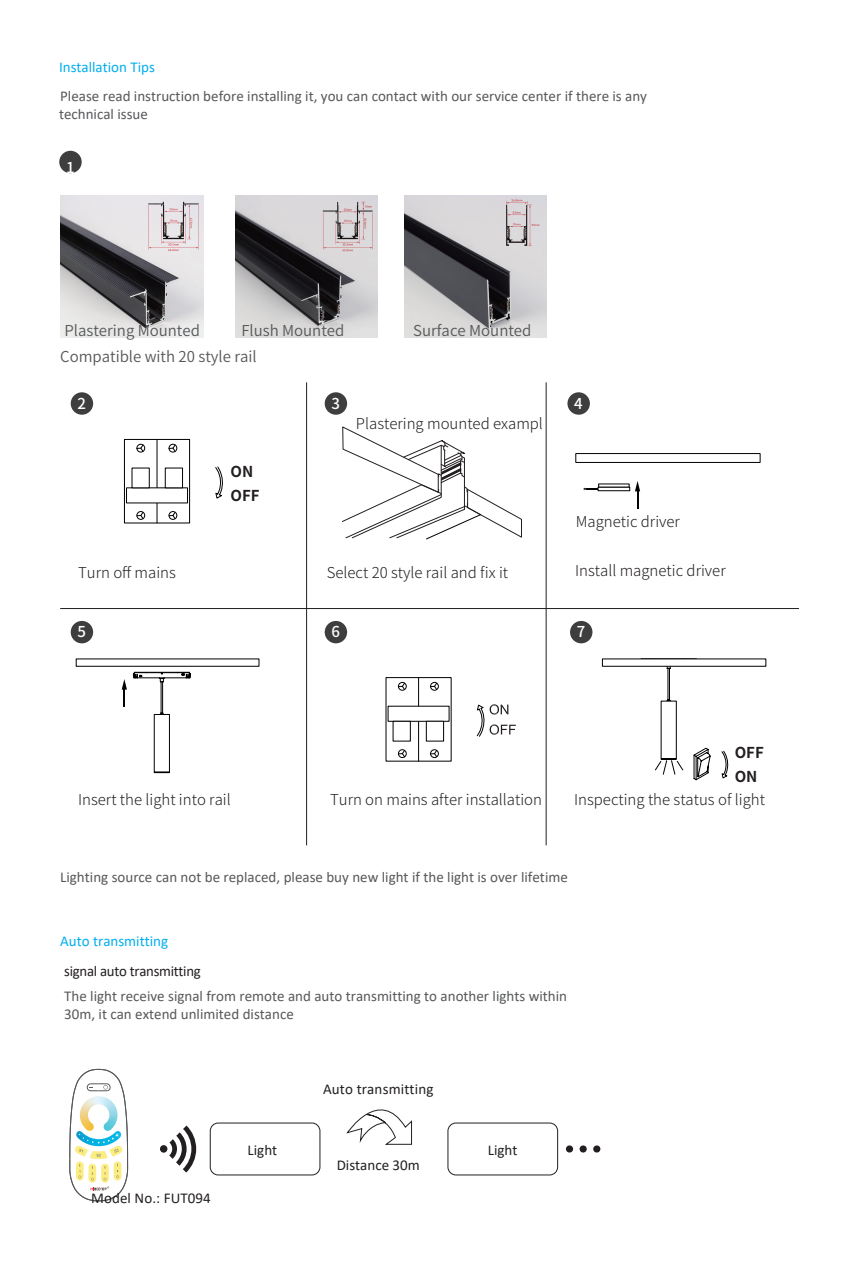
<style>
.page{position:relative;width:851px;height:1276px;background:#fff}
.page>*{position:absolute;margin:0;border:0;box-sizing:border-box;transform-origin:0 0}
.t1{font:15px/18px "Calibri";color:#57585a}
.t2{font:300 15px "Source Han Sans CN";color:#231f20}
.t3{font:15px "Source Han Sans CN";color:#57585a}
.t4{font:15px "Calibri";color:#231f20}
.t5{font:15px "Calibri";color:#00aeef}
.t6{font:15px "Calibri";letter-spacing:-.02em;color:#231f20}
.t7{font:700 15px/24px "Source Han Sans CN";color:#231f20}
.t8{font:500 15px "Source Han Sans CN";color:#fff}
</style>
<div class="page">
<svg style="left:215px;top:466px;width:8px;height:32px"></svg>
<svg style="left:122px;top:679px;width:5px;height:28px"></svg>
<hr style="left:306px;top:382px;width:1px;height:463px;background:#231f20">
<hr style="left:545px;top:382px;width:1px;height:463px;background:#231f20">
<hr style="left:60px;top:608px;width:738px;height:1px;background:#231f20">
<div style="left:71px;top:392px;width:22px;height:23px;background:#3e3e3f;border-radius:50%"></div>
<div style="left:324px;top:392px;width:23px;height:23px;background:#3e3e3f;border-radius:50%"></div>
<div style="left:567px;top:392px;width:22px;height:23px;background:#3e3e3f;border-radius:50%"></div>
<div style="left:71px;top:621px;width:22px;height:22px;background:#3e3e3f;border-radius:50%"></div>
<div style="left:324px;top:621px;width:23px;height:22px;background:#3e3e3f;border-radius:50%"></div>
<div style="left:575px;top:453px;width:185px;height:9px;background:#fff;border:1px solid #000"></div>
<svg style="left:693px;top:748px;width:35px;height:32px"></svg>
<div style="left:570px;top:621px;width:22px;height:22px;background:#3e3e3f;border-radius:50%"></div>
<img style="left:235px;top:196px;width:142px;height:142px">
<img style="left:61px;top:196px;width:142px;height:142px">
<img style="left:404px;top:196px;width:142px;height:142px">
<div style="left:59px;top:151px;width:23px;height:22px;background:#3e3e3f;border-radius:50%"></div>
<svg style="left:598px;top:487px;width:31px;height:4px"></svg>
<svg style="left:635px;top:481px;width:5px;height:28px"></svg>
<svg style="left:583px;top:488px;width:15px;height:2px"></svg>
<div style="left:124px;top:439px;width:66px;height:84px;background:#fff;border:1px solid #000"></div>
<hr style="left:156px;top:439px;width:1px;height:84px;background:#000">
<div style="left:126px;top:488px;width:62px;height:15px;background:#fff"></div>
<div style="left:165px;top:468px;width:18px;height:20px;background:#fff;border:1px solid #000"></div>
<div style="left:137px;top:444px;width:8px;height:8px;border:1px solid #000;border-radius:50%"></div>
<svg style="left:137px;top:444px;width:6px;height:8px"></svg>
<div style="left:169px;top:444px;width:8px;height:8px;border:1px solid #000;border-radius:50%"></div>
<svg style="left:169px;top:444px;width:6px;height:8px"></svg>
<div style="left:137px;top:511px;width:8px;height:8px;border:1px solid #000;border-radius:50%"></div>
<svg style="left:137px;top:512px;width:6px;height:7px"></svg>
<div style="left:169px;top:511px;width:8px;height:8px;border:1px solid #000;border-radius:50%"></div>
<svg style="left:169px;top:512px;width:6px;height:7px"></svg>
<svg style="left:477px;top:704px;width:38px;height:32px"></svg>
<hr style="left:418px;top:677px;width:1px;height:84px;background:#000">
<div style="left:388px;top:706px;width:61px;height:15px;background:#fff"></div>
<div style="left:426px;top:721px;width:17px;height:20px;border:1px solid #000"></div>
<div style="left:398px;top:682px;width:8px;height:8px;border:1px solid #000;border-radius:50%"></div>
<svg style="left:398px;top:683px;width:7px;height:7px"></svg>
<div style="left:430px;top:682px;width:8px;height:8px;border:1px solid #000;border-radius:50%"></div>
<svg style="left:430px;top:683px;width:7px;height:7px"></svg>
<div style="left:398px;top:749px;width:8px;height:8px;border:1px solid #000;border-radius:50%"></div>
<svg style="left:398px;top:750px;width:7px;height:7px"></svg>
<div style="left:430px;top:749px;width:8px;height:8px;border:1px solid #000;border-radius:50%"></div>
<svg style="left:430px;top:750px;width:7px;height:7px"></svg>
<svg style="left:342px;top:426px;width:180px;height:113px"></svg>
<hr style="left:667px;top:668px;width:1px;height:31px;background:#000">
<hr style="left:668px;top:668px;width:2px;height:31px;background:#000">
<svg style="left:639px;top:658px;width:59px;height:11px"></svg>
<svg style="left:655px;top:758px;width:28px;height:16px"></svg>
<div style="left:602px;top:659px;width:163px;height:7px;background:#fff"></div>
<hr style="left:160px;top:682px;width:1px;height:31px;background:#000">
<hr style="left:162px;top:682px;width:1px;height:31px;background:#000">
<svg style="left:133px;top:672px;width:58px;height:10px"></svg>
<svg style="left:154px;top:772px;width:15px;height:1px"></svg>
<div style="left:160px;top:1145px;width:7px;height:7px;background:#231f20;border-radius:50%"></div>
<svg style="left:169px;top:1125px;width:27px;height:47px"></svg>
<div style="left:210px;top:1122px;width:110px;height:53px;border:1px solid #231f20;border-radius:8px"></div>
<div style="left:447px;top:1122px;width:111px;height:53px;border:1px solid #231f20;border-radius:8px"></div>
<svg style="left:347px;top:1109px;width:65px;height:36px"></svg>
<svg style="left:566px;top:1145px;width:7px;height:7px"></svg>
<svg style="left:579px;top:1145px;width:7px;height:7px"></svg>
<svg style="left:593px;top:1145px;width:7px;height:7px"></svg>
<svg style="left:69px;top:1069px;width:59px;height:132px"></svg>
<p class="t5" style="left:59px;top:56px;width:97px">Installation Tips</p>
<p class="t1" style="left:59px;top:87px;width:589px">Please read instruction before installing it, you can contact with our service center if there is any technical issue</p>
<p class="t8" style="left:66px;top:159px;width:10px">1</p>
<p class="t3" style="left:64px;top:322px;width:137px">Plastering Mounted</p>
<p class="t3" style="left:241px;top:322px;width:104px">Flush Mounted</p>
<p class="t3" style="left:413px;top:322px;width:120px">Surface Mounted</p>
<p class="t3" style="left:60px;top:348px;width:198px">Compatible with 20 style rail</p>
<p class="t8" style="left:78px;top:395px;width:10px">2</p>
<p class="t8" style="left:331px;top:395px;width:10px">3</p>
<p class="t8" style="left:574px;top:395px;width:10px">4</p>
<p class="t7" style="left:230px;top:459px;width:31px">ON<br>OFF</p>
<p class="t2" style="left:356px;top:415px;width:188px">Plastering mounted exampl</p>
<p class="t2" style="left:78px;top:564px;width:99px">Turn off mains</p>
<p class="t2" style="left:326px;top:564px;width:183px">Select 20 style rail and fix it</p>
<p class="t8" style="left:78px;top:623px;width:10px">5</p>
<p class="t8" style="left:331px;top:623px;width:10px">6</p>
<p class="t2" style="left:575px;top:513px;width:106px">Magnetic driver</p>
<p class="t2" style="left:575px;top:562px;width:152px">Install magnetic driver</p>
<p class="t8" style="left:576px;top:623px;width:10px">7</p>
<p class="t2" style="left:78px;top:790px;width:154px">Insert the light into rail</p>
<p class="t2" style="left:330px;top:790px;width:213px">Turn on mains after installation</p>
<p class="t7" style="left:734px;top:741px;width:31px">OFF<br>ON</p>
<p class="t2" style="left:574px;top:790px;width:192px">Inspecting the status of light</p>
<p class="t1" style="left:60px;top:867px;width:509px">Lighting source can not be replaced, please buy new light if the light is over lifetime</p>
<p class="t5" style="left:60px;top:930px;width:109px">Auto transmitting</p>
<p class="t6" style="left:64px;top:961px;width:138px">signal auto transmitting</p>
<p class="t1" style="left:64px;top:987px;width:504px">The light receive signal from remote and auto transmitting to another lights within<br>30m, it can extend unlimited distance</p>
<p class="t4" style="left:323px;top:1078px;width:112px">Auto transmitting</p>
<p class="t4" style="left:91px;top:1187px;width:121px">Model No.: FUT094</p>
<p class="t4" style="left:247px;top:1139px;width:31px">Light</p>
<p class="t4" style="left:487px;top:1139px;width:31px">Light</p>
<p class="t4" style="left:336px;top:1154px;width:85px">Distance 30m</p>
</div>
